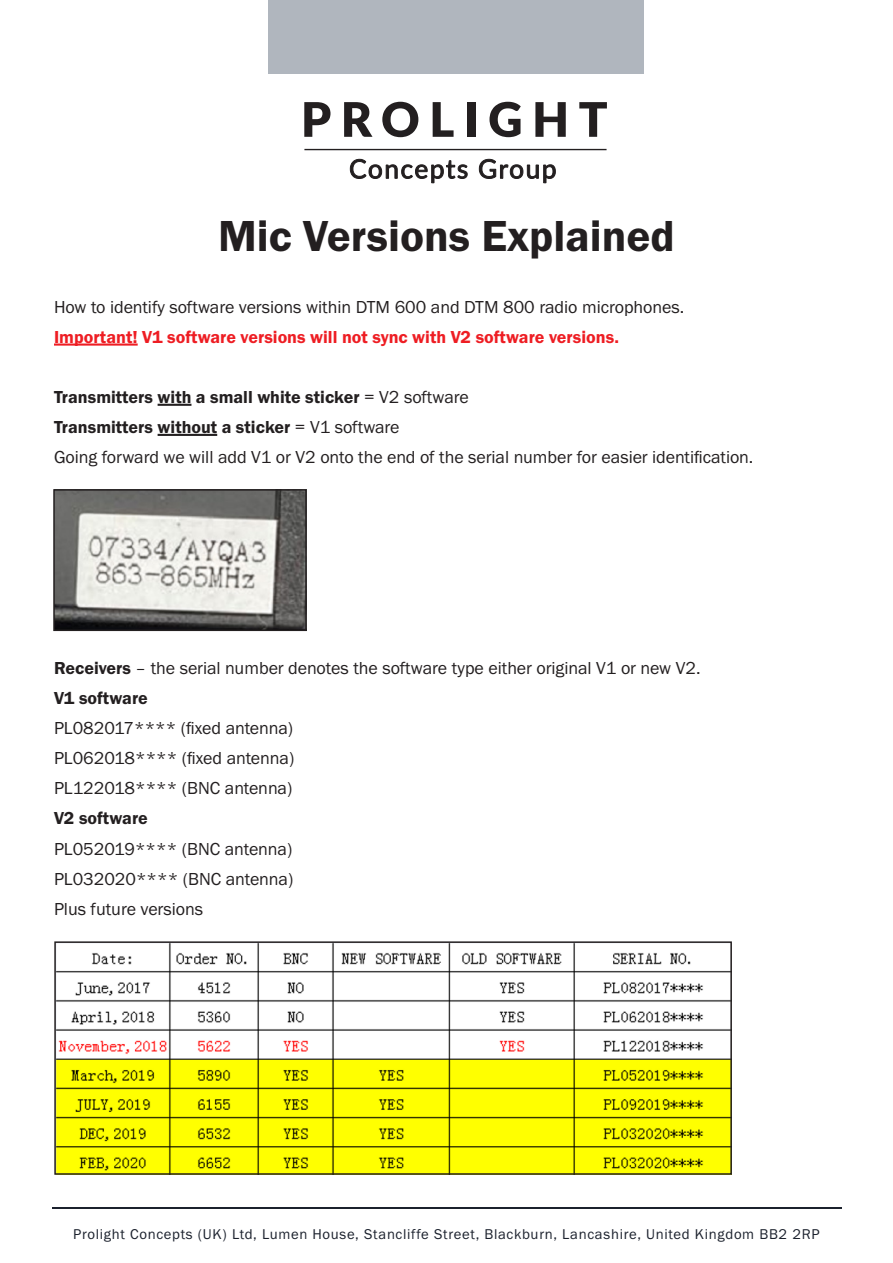
<style>
.page{position:relative;width:893px;height:1263px;background:#fff}
.page>*{position:absolute;margin:0;border:0;box-sizing:border-box;transform-origin:0 0}
.t1{font:600 45px "Franklin Gothic FS";color:#231f20}
.t2{font:18px "Franklin Gothic FS";letter-spacing:-.005em;color:#231f20}
.t3{font:600 18px "Franklin Gothic FS";color:#231f20}
.t4{font:600 18px "Franklin Gothic FS";color:#ee1d23}
.t5{font:14.7px "Franklin Gothic FS";letter-spacing:.05em;color:#1b212d}
.s1{font-weight:400}
.s2{font-weight:600}
</style>
<div class="page">
<hr style="left:54px;top:343px;width:84px;height:3px;background:#ee1d23">
<hr style="left:158px;top:404px;width:33px;height:2px;background:#231f20">
<hr style="left:158px;top:434px;width:59px;height:2px;background:#231f20">
<svg style="left:304px;top:102px;width:26px;height:35px"></svg>
<svg style="left:344px;top:102px;width:28px;height:35px"></svg>
<svg style="left:382px;top:102px;width:36px;height:35px"></svg>
<svg style="left:433px;top:102px;width:21px;height:35px"></svg>
<div style="left:467px;top:102px;width:8px;height:35px;background:#231f20"></div>
<svg style="left:489px;top:102px;width:32px;height:35px"></svg>
<svg style="left:535px;top:102px;width:31px;height:35px"></svg>
<svg style="left:579px;top:102px;width:28px;height:35px"></svg>
<svg style="left:350px;top:158px;width:118px;height:25px"></svg>
<svg style="left:479px;top:158px;width:77px;height:25px"></svg>
<hr style="left:304px;top:149px;width:303px;height:1px;background:#231f20">
<div style="left:268px;top:0;width:375px;height:74px;background:#b0b6be"></div>
<hr style="left:52px;top:1207px;width:789px;height:1px;background:#1b212d">
<img style="left:56px;top:492px;width:248px;height:136px">
<div style="left:53px;top:489px;width:254px;height:142px;border:2px solid #231f20"></div>
<img style="left:57px;top:944px;width:672px;height:228px">
<div style="left:54px;top:941px;width:678px;height:234px;border:2px solid #231f20"></div>
<p class="t1" style="left:218px;top:211px;width:458px">Mic Versions Explained</p>
<p class="t2" style="left:54px;top:297px;width:632px">How to identify software versions within DTM 600 and DTM 800 radio microphones.</p>
<p class="t4" style="left:54px;top:327px;width:567px">Important! V1 software versions will not sync with V2 software versions.</p>
<p class="t3" style="left:54px;top:387px;width:416px">Transmitters with a small white sticker <span class="s1">= V2 software</span></p>
<p class="t3" style="left:54px;top:417px;width:347px">Transmitters without a sticker <span class="s1">= V1 software</span></p>
<p class="t2" style="left:54px;top:447px;width:701px">Going forward we will add V1 or V2 onto the end of the serial number for easier identification.</p>
<p class="t2" style="left:54px;top:658px;width:648px"><span class="s2">Receivers</span> – the serial number denotes the software type either original V1 or new V2.</p>
<p class="t3" style="left:54px;top:688px;width:95px">V1 software</p>
<p class="t2" style="left:54px;top:718px;width:241px">PL082017**** (fixed antenna)</p>
<p class="t2" style="left:54px;top:748px;width:242px">PL062018**** (fixed antenna)</p>
<p class="t2" style="left:54px;top:778px;width:240px">PL122018**** (BNC antenna)</p>
<p class="t3" style="left:54px;top:808px;width:95px">V2 software</p>
<p class="t2" style="left:54px;top:838px;width:240px">PL052019**** (BNC antenna)</p>
<p class="t2" style="left:54px;top:869px;width:241px">PL032020**** (BNC antenna)</p>
<p class="t2" style="left:54px;top:899px;width:151px">Plus future versions</p>
<p class="t5" style="left:73px;top:1226px;width:748px">Prolight Concepts (UK) Ltd, Lumen House, Stancliffe Street, Blackburn, Lancashire, United Kingdom BB2 2RP</p>
</div>
